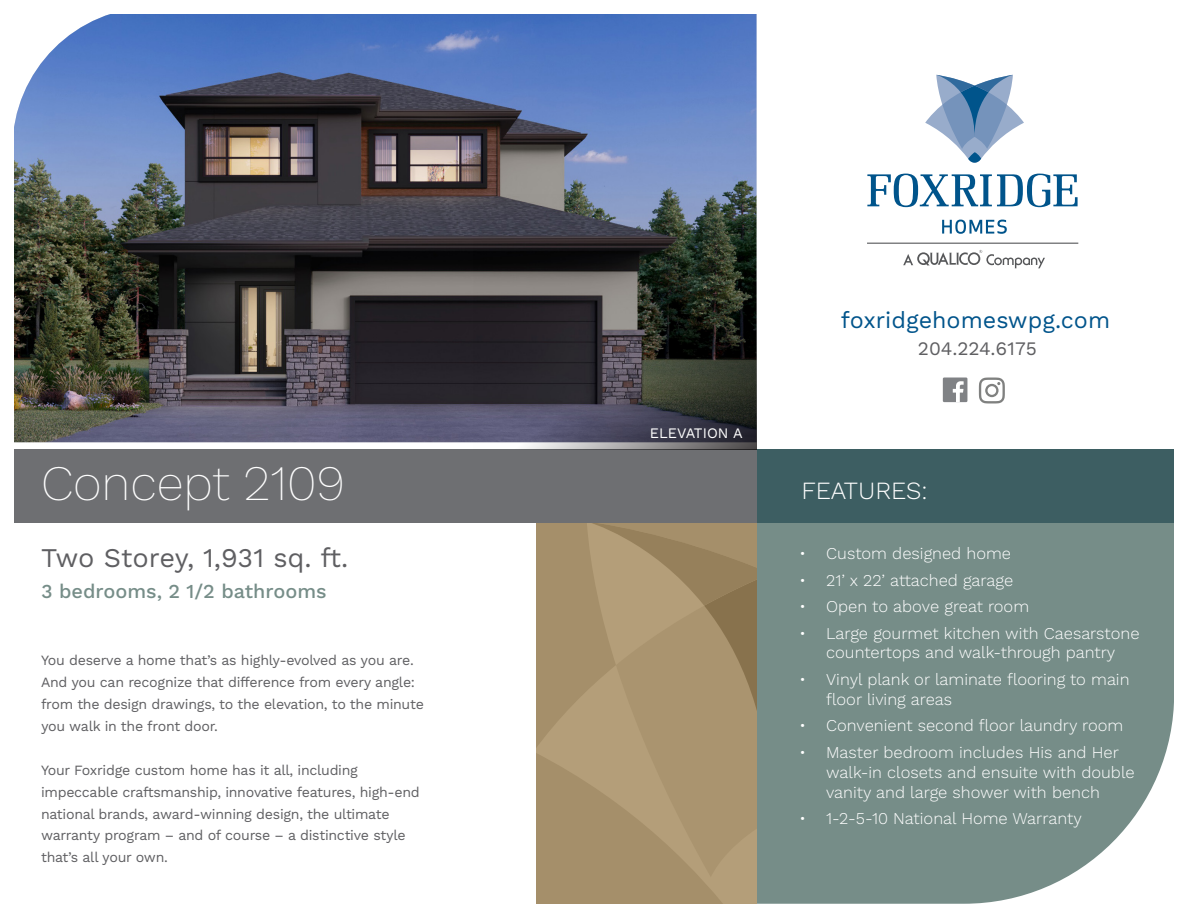
<style>
.page{position:relative;width:1188px;height:918px;background:#fff}
.page>*{position:absolute;margin:0;border:0;box-sizing:border-box;transform-origin:0 0}
.PAGE_1_-_Concept_Nam{font:200 49.5px "Work Sans";color:#fff}
.PAGE_1___Page_2_-_Ho{font:27px "Work Sans";letter-spacing:-.015em;color:#5f5f62}
.PAGE_1_-_FEATURES_HE{font:300 24.75px "Work Sans";color:#fff}
.t1{font:23.25px "Work Sans";color:#00548b}
.PAGE_1___PAGE_2{font:500 19.8px "Work Sans";color:#768d88}
.t2{font:19.05px "Work Sans";color:#5f5f62}
.t3{font:300 16.5px/19.8px "Work Sans";color:#fff}
.PAGE_1_-_ELEVATION_L{font:14.55px "Work Sans";color:#fff}
.PAGE_1_-_Body{font:14.1px "Work Sans";letter-spacing:-.02em;color:#5f5f62}
</style>
<div class="page">
<svg style="left:942px;top:220px;width:65px;height:14px"></svg>
<svg style="left:867px;top:174px;width:211px;height:33px"></svg>
<svg style="left:925px;top:75px;width:99px;height:88px"></svg>
<svg style="left:903px;top:250px;width:142px;height:18px"></svg>
<hr style="left:867px;top:243px;width:211px;height:1px;background:#6c6d70">
<div style="left:943px;top:378px;width:24px;height:24px;background:#808285"></div>
<svg style="left:953px;top:381px;width:11px;height:21px"></svg>
<svg style="left:979px;top:378px;width:26px;height:25px"></svg>
<div style="left:757px;top:522px;width:417px;height:382px;background:#768d88"></div>
<div style="left:757px;top:449px;width:425px;height:73px;background:#3d5e62"></div>
<svg style="left:536px;top:522px;width:221px;height:382px;background:#a7916c"></svg>
<svg style="left:587px;top:522px;width:170px;height:355px;background:#a9936e"></svg>
<svg style="left:740px;top:893px;width:17px;height:11px"></svg>
<div style="left:0;top:449px;width:757px;height:73px;background:#6e6f72"></div>
<img style="left:14px;top:14px;width:743px;height:428px">
<svg style="left:473px;top:194px;width:284px;height:256px;background:#3e3f42"></svg>
<div style="left:0;top:0;width:14px;height:918px;background:#fff"></div>
<div style="left:1174px;top:0;width:14px;height:918px;background:#fff"></div>
<p class="PAGE_1_-_Concept_Nam" style="left:41px;top:454px;width:306px">Concept 2109</p>
<p class="PAGE_1___Page_2_-_Ho" style="left:41px;top:542px;width:309px">Two Storey, 1,931 sq. ft.</p>
<p class="PAGE_1___PAGE_2" style="left:41px;top:580px;width:287px">3 bedrooms, 2 1/2 bathrooms</p>
<p class="PAGE_1_-_Body" style="left:41px;top:652px;width:374px">You deserve a home that’s as highly-evolved as you are.</p>
<p class="PAGE_1_-_Body" style="left:41px;top:673px;width:376px">And you can recognize that difference from every angle:</p>
<p class="PAGE_1_-_Body" style="left:41px;top:695px;width:384px">from the design drawings, to the elevation, to the minute</p>
<p class="PAGE_1_-_Body" style="left:41px;top:717px;width:178px">you walk in the front door.</p>
<p class="PAGE_1_-_Body" style="left:41px;top:761px;width:318px">Your Foxridge custom home has it all, including</p>
<p class="PAGE_1_-_Body" style="left:41px;top:783px;width:380px">impeccable craftsmanship, innovative features, high-end</p>
<p class="PAGE_1_-_Body" style="left:41px;top:805px;width:350px">national brands, award-winning design, the ultimate</p>
<p class="PAGE_1_-_Body" style="left:41px;top:827px;width:366px">warranty program – and of course – a distinctive style</p>
<p class="PAGE_1_-_Body" style="left:41px;top:849px;width:128px">that’s all your own.</p>
<p class="PAGE_1_-_ELEVATION_L" style="left:650px;top:424px;width:94px">ELEVATION A</p>
<p class="t1" style="left:841px;top:306px;width:271px">foxridgehomeswpg.com</p>
<p class="t2" style="left:918px;top:337px;width:120px">204.224.6175</p>
<p class="PAGE_1_-_FEATURES_HE" style="left:801px;top:476px;width:128px">FEATURES:</p>
<p class="t3" style="left:799px;top:544px;width:213px">• Custom designed home</p>
<p class="t3" style="left:799px;top:571px;width:216px">• 21’ x 22’ attached garage</p>
<p class="t3" style="left:799px;top:597px;width:232px">• Open to above great room</p>
<p class="t3" style="left:799px;top:624px;width:342px;text-align:center">• Large gourmet kitchen with Caesarstone countertops and walk-through pantry</p>
<p class="t3" style="left:826px;top:670px;width:305px;text-indent:-27px">• Vinyl plank or laminate flooring to main floor living areas</p>
<p class="t3" style="left:799px;top:717px;width:326px">• Convenient second floor laundry room</p>
<p class="t3" style="left:826px;top:743px;width:310px;text-indent:-27px">• Master bedroom includes His and Her walk-in closets and ensuite with double vanity and large shower with bench</p>
<p class="t3" style="left:799px;top:809px;width:284px">• 1-2-5-10 National Home Warranty</p>
</div>
